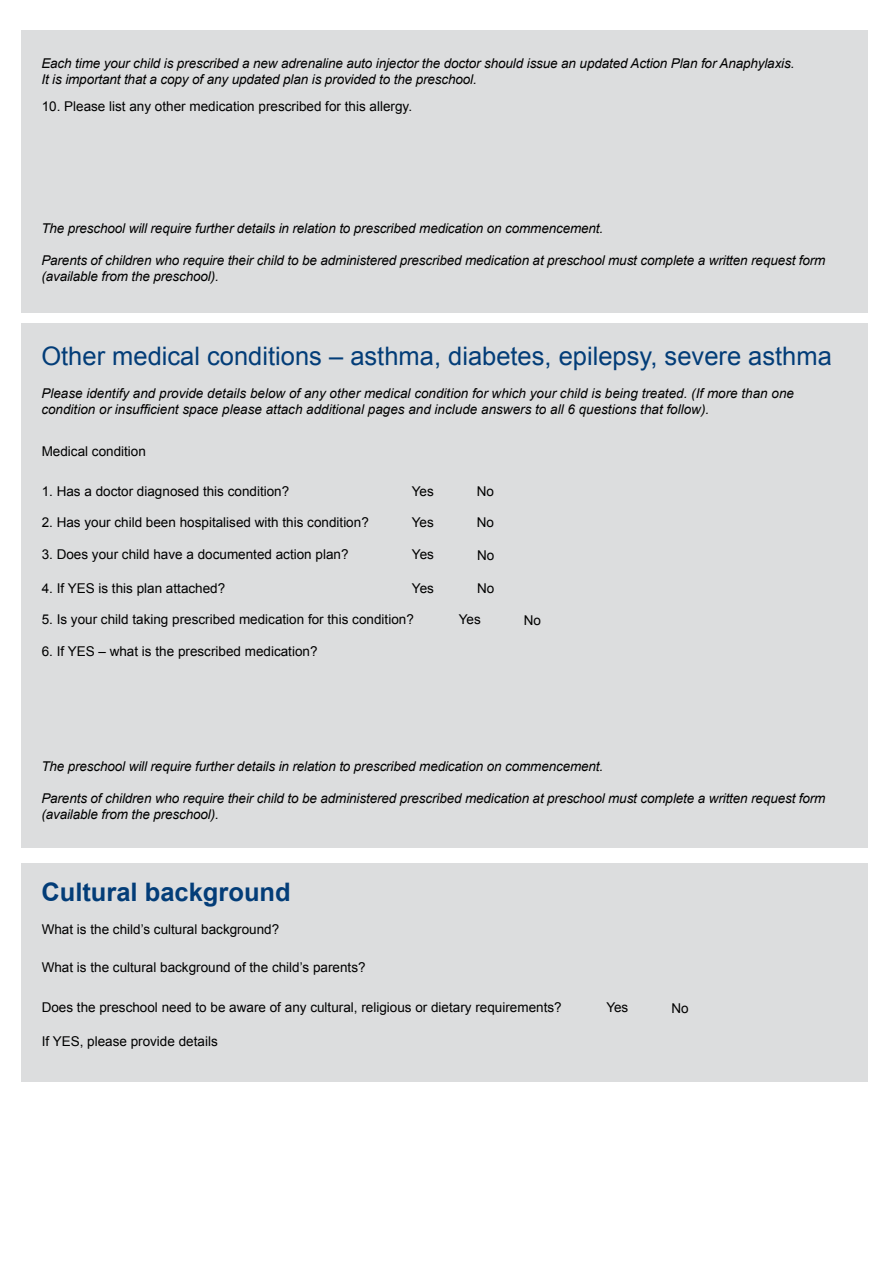
<style>
.page{position:relative;width:893px;height:1263px;background:#fff}
.page>*{position:absolute;margin:0;border:0;box-sizing:border-box;transform-origin:0 0}
.t1{font:25.5px "Arial";color:#033d78}
.t2{font:700 25.5px "Arial";color:#033d78}
.t3{font:italic 13.5px/16.2px "Arial";letter-spacing:-.01em;color:#000}
.t4{font:13.5px "Arial";color:#000}
</style>
<div class="page">
<div style="left:21px;top:30px;width:847px;height:283px;background:#dcddde"></div>
<div style="left:21px;top:323px;width:847px;height:525px;background:#dcddde"></div>
<div style="left:21px;top:863px;width:847px;height:218px;background:#dcddde"></div>
<p class="t3" style="left:41px;top:55px;width:755px">Each time your child is prescribed a new adrenaline auto injector the doctor should issue an updated Action Plan for Anaphylaxis.<br>It is important that a copy of any updated plan is provided to the preschool.</p>
<p class="t4" style="left:42px;top:98px;width:372px">10. Please list any other medication prescribed for this allergy.</p>
<p class="t3" style="left:41px;top:220px;width:563px">The preschool will require further details in relation to prescribed medication on commencement.</p>
<p class="t3" style="left:41px;top:252px;width:786px">Parents of children who require their child to be administered prescribed medication at preschool must complete a written request form (available from the preschool).</p>
<h1 class="t1" style="left:41px;top:339px;width:792px">Other medical conditions – asthma, diabetes, epilepsy, severe asthma</h1>
<p class="t3" style="left:41px;top:385px;width:754px">Please identify and provide details below of any other medical condition for which your child is being treated. (If more than one condition or insufficient space please attach additional pages and include answers to all 6 questions that follow).</p>
<p class="t4" style="left:42px;top:442px;width:106px">Medical condition</p>
<p class="t4" style="left:42px;top:482px;width:249px">1. Has a doctor diagnosed this condition?</p>
<p class="t4" style="left:42px;top:513px;width:329px">2. Has your child been hospitalised with this condition?</p>
<p class="t4" style="left:42px;top:546px;width:308px">3. Does your child have a documented action plan?</p>
<p class="t4" style="left:412px;top:482px;width:24px">Yes</p>
<p class="t4" style="left:412px;top:513px;width:24px">Yes</p>
<p class="t4" style="left:412px;top:546px;width:24px">Yes</p>
<p class="t4" style="left:477px;top:482px;width:19px">No</p>
<p class="t4" style="left:477px;top:513px;width:19px">No</p>
<p class="t4" style="left:477px;top:546px;width:19px">No</p>
<p class="t4" style="left:42px;top:579px;width:185px">4. If YES is this plan attached?</p>
<p class="t4" style="left:412px;top:579px;width:24px">Yes</p>
<p class="t4" style="left:477px;top:579px;width:19px">No</p>
<p class="t4" style="left:42px;top:611px;width:374px">5. Is your child taking prescribed medication for this condition?</p>
<p class="t4" style="left:459px;top:611px;width:24px">Yes</p>
<p class="t4" style="left:524px;top:611px;width:19px">No</p>
<p class="t4" style="left:42px;top:642px;width:277px">6. If YES – what is the prescribed medication?</p>
<p class="t3" style="left:41px;top:758px;width:563px">The preschool will require further details in relation to prescribed medication on commencement.</p>
<p class="t3" style="left:41px;top:790px;width:786px">Parents of children who require their child to be administered prescribed medication at preschool must complete a written request form (available from the preschool).</p>
<h1 class="t2" style="left:41px;top:875px;width:251px">Cultural background</h1>
<p class="t4" style="left:42px;top:920px;width:239px">What is the child’s cultural background?</p>
<p class="t4" style="left:42px;top:958px;width:325px">What is the cultural background of the child’s parents?</p>
<p class="t4" style="left:42px;top:999px;width:521px">Does the preschool need to be aware of any cultural, religious or dietary requirements?</p>
<p class="t4" style="left:42px;top:1032px;width:178px">If YES, please provide details</p>
<p class="t4" style="left:606px;top:999px;width:24px">Yes</p>
<p class="t4" style="left:671px;top:999px;width:19px">No</p>
</div>
